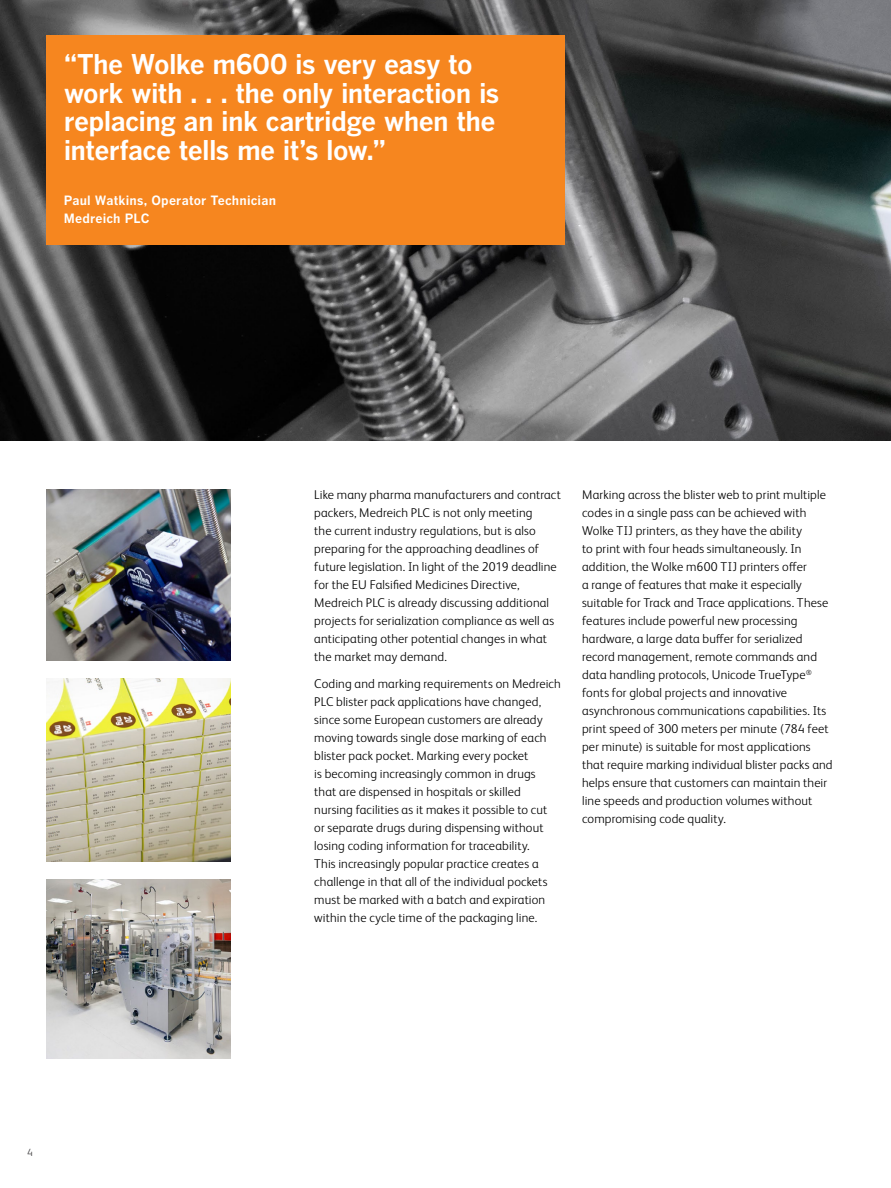
<style>
.page{position:relative;width:891px;height:1188px;background:#fff}
.page>*{position:absolute;margin:0;border:0;box-sizing:border-box;transform-origin:0 0}
.t1{font:700 27px/28.5px "Benton Gothic";letter-spacing:-.025em;color:#fff}
.t2{font:300 12.75px/18px "FS Albert Pro";letter-spacing:.01em;color:#000}
.t3{font:700 12.75px/18px "Benton Gothic";letter-spacing:.01em;color:#fff}
.t4{font:300 10.5px "FS Albert Pro";color:#414042}
</style>
<div class="page">
<img style="left:0;top:0;width:891px;height:441px">
<div style="left:46px;top:36px;width:519px;height:209px;background:#f6861f"></div>
<img style="left:46px;top:879px;width:184px;height:179px">
<img style="left:46px;top:489px;width:184px;height:172px">
<img style="left:46px;top:678px;width:184px;height:184px">
<h1 class="t1" style="left:64px;top:51px;width:437px">“The Wolke m600 is very easy to work with . . . the only interaction is replacing an ink cartridge when the interface tells me it’s low.”</h1>
<p class="t3" style="left:64px;top:191px;width:214px">Paul Watkins, Operator Technician<br>Medreich PLC</p>
<p class="t4" style="left:27px;top:1145px;width:7px">4</p>
<p class="t2" style="left:314px;top:485px;width:248px">Like many pharma manufacturers and contract packers, Medreich PLC is not only meeting<br>the current industry regulations, but is also preparing for the approaching deadlines of future legislation. In light of the 2019 deadline for the EU Falsified Medicines Directive, Medreich PLC is already discussing additional projects for serialization compliance as well as anticipating other potential changes in what the market may demand.</p>
<p class="t2" style="left:314px;top:673px;width:248px">Coding and marking requirements on Medreich PLC blister pack applications have changed, since some European customers are already moving towards single dose marking of each blister pack pocket. Marking every pocket<br>is becoming increasingly common in drugs that are dispensed in hospitals or skilled nursing facilities as it makes it possible to cut or separate drugs during dispensing without losing coding information for traceability.<br>This increasingly popular practice creates a challenge in that all of the individual pockets must be marked with a batch and expiration within the cycle time of the packaging line.</p>
<p class="t2" style="left:582px;top:485px;width:252px">Marking across the blister web to print multiple codes in a single pass can be achieved with Wolke TIJ printers, as they have the ability<br>to print with four heads simultaneously. In addition, the Wolke m600 TIJ printers offer<br>a range of features that make it especially suitable for Track and Trace applications. These features include powerful new processing hardware, a large data buffer for serialized record management, remote commands and data handling protocols, Unicode TrueType<sup>® </sup>fonts for global projects and innovative asynchronous communications capabilities. Its print speed of 300 meters per minute (784 feet per minute) is suitable for most applications that require marking individual blister packs and helps ensure that customers can maintain their line speeds and production volumes without compromising code quality.</p>
</div>
